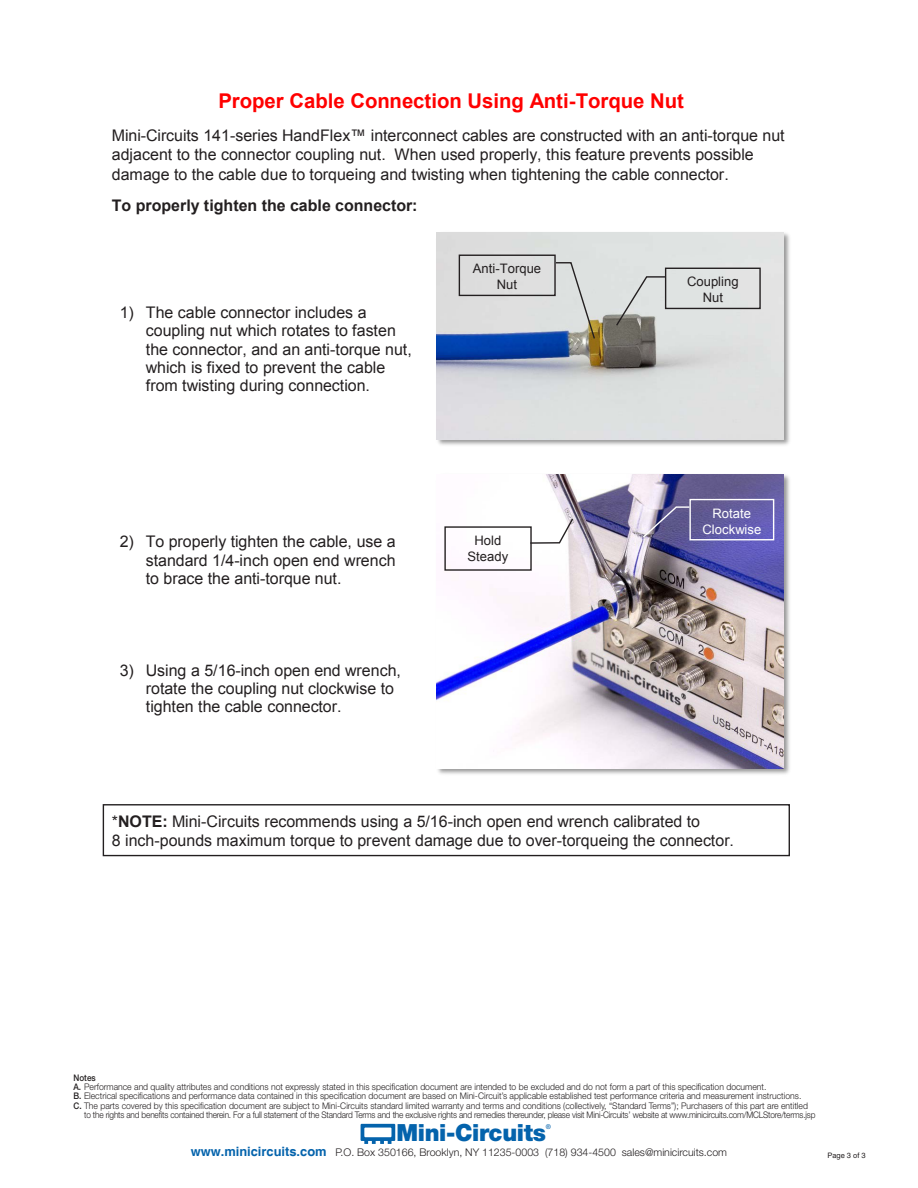
<style>
.page{position:relative;width:918px;height:1188px;background:#fff}
.page>*{position:absolute;margin:0;border:0;box-sizing:border-box;transform-origin:0 0}
.t1{font:900 23.7px "Helvetica Neue";letter-spacing:-.015em;color:#0463ac}
.t2{font:700 20.4px "Arial";letter-spacing:-.005em;color:#f00}
.t3{font:16.05px/18.3px "Arial";color:#231f20}
.t4{font:700 16.05px "Arial";color:#231f20}
.t5{font:13.05px/16px "Arial";letter-spacing:.005em;color:#231f20;text-align:center}
.t6{font:13.05px/16px "Arial";letter-spacing:.005em;color:#fff;text-align:center}
.t7{font:300 10.65px "Helvetica Neue";color:#231f20}
.t8{font:300 9.15px "Helvetica Neue";color:#231f20;scale:.95 1}
.t9{font:300 9.15px "Helvetica Neue";letter-spacing:-.02em;color:#231f20;scale:.91 1}
.t10{font:500 9.15px "Helvetica Neue";color:#231f20;scale:.9 1}
.t11{font:7.5px "Helvetica";color:#231f20}
.t12{font:500 6.6px "Helvetica Neue";color:#0463ac}
.s1{font-style:inherit}
.s2{font-weight:700}
.s3{font-weight:500}
.s4{font-family:"Helvetica";font-weight:700;font-size:12.9px;color:#0463ac}
</style>
<div class="page">
<svg style="left:361px;top:1124px;width:34px;height:20px"></svg>
<img style="left:436px;top:232px;width:354px;height:213px">
<img style="left:437px;top:233px;width:347px;height:206px">
<img style="left:436px;top:474px;width:354px;height:300px">
<img style="left:437px;top:474px;width:346px;height:294px">
<div style="left:459px;top:255px;width:97px;height:41px;border:1px solid #231f20"></div>
<svg style="left:555px;top:261px;width:41px;height:79px;background:#c7cbc9"></svg>
<div style="left:460px;top:261px;width:94px;height:28px;background:#ddd"></div>
<div style="left:665px;top:268px;width:96px;height:41px;border:1px solid #231f20"></div>
<svg style="left:615px;top:276px;width:51px;height:51px;background:#c2c5c3"></svg>
<div style="left:103px;top:804px;width:687px;height:52px;border:1px solid #231f20"></div>
<div style="left:444px;top:526px;width:88px;height:45px;border:1px solid #231f20"></div>
<svg style="left:529px;top:517px;width:45px;height:27px"></svg>
<img style="left:446px;top:533px;width:84px;height:31px">
<div style="left:689px;top:499px;width:85px;height:41px;border:1px solid #fff"></div>
<svg style="left:641px;top:506px;width:50px;height:33px;background:#8781a8"></svg>
<p class="t2" style="left:218px;top:87px;width:467px">Proper Cable Connection Using Anti-Torque Nut</p>
<p class="t3" style="left:112px;top:125px;width:674px;line-height:19.8px">Mini-Circuits 141-series HandFlex™ interconnect cables are constructed with an anti-torque nut adjacent to the connector coupling nut. When used properly, this feature prevents possible damage to the cable due to torqueing and twisting when tightening the cable connector.</p>
<p class="t4" style="left:112px;top:195px;width:307px">To properly tighten the cable connector:</p>
<p class="t3" style="left:146px;top:303px;width:268px;text-indent:-26px">1) The cable connector includes a coupling nut which rotates to fasten the connector, and an anti-torque nut, which is fixed to prevent the cable from twisting during connection.</p>
<p class="t3" style="left:146px;top:533px;width:251px;text-align:justify;text-indent:-26px">2) To properly tighten the cable, use a standard <span class="s1">1/4</span>-inch open end wrench to brace the anti-torque nut.</p>
<p class="t3" style="left:146px;top:661px;width:257px;text-indent:-26px">3) Using a 5/16-inch open end wrench, rotate the coupling nut clockwise to tighten the cable connector.</p>
<p class="t5" style="left:473px;top:261px;width:70px">Anti-Torque<br>Nut</p>
<p class="t5" style="left:468px;top:533px;width:42px">Hold<br>Steady</p>
<p class="t5" style="left:687px;top:274px;width:53px">Coupling<br>Nut</p>
<p class="t6" style="left:702px;top:505px;width:60px">Rotate<br>Clockwise</p>
<p class="t3" style="left:112px;top:811px;width:624px;line-height:19.8px">*<span class="s2">NOTE:</span> Mini-Circuits recommends using a 5/16-inch open end wrench calibrated to<br>8 inch-pounds maximum torque to prevent damage due to over-torqueing the connector.</p>
<p class="t10" style="left:74px;top:1073px;width:26px">Notes</p>
<p class="t8" style="left:74px;top:1082px;width:731px"><span class="s3">A.</span> Performance and quality attributes and conditions not expressly stated in this specification document are intended to be excluded and do not form a part of this specification document.</p>
<p class="t8" style="left:74px;top:1091px;width:768px"><span class="s3">B.</span> Electrical specifications and performance data contained in this specification document are based on Mini-Circuit’s applicable established test performance criteria and measurement instructions.</p>
<p class="t8" style="left:74px;top:1100px;width:775px"><span class="s3">C.</span> The parts covered by this specification document are subject to Mini-Circuits standard limited warranty and terms and conditions (collectively, “Standard Terms”); Purchasers of this part are entitled</p>
<p class="t9" style="left:84px;top:1109px;width:805px">to the rights and benefits contained therein. For a full statement of the Standard Terms and the exclusive rights and remedies thereunder, please visit Mini-Circuits’ website at www.minicircuits.com/MCLStore/terms.jsp</p>
<h1 class="t1" style="left:396px;top:1118px;width:151px">Mini-Circuits</h1>
<p class="t12" style="left:546px;top:1122px;width:7px">®</p>
<p class="t7" style="left:191px;top:1146px;width:538px"><span class="s4">www.minicircuits.com</span> P.O. Box 350166, Brooklyn, NY 11235-0003 (718) 934-4500 sales@minicircuits.com</p>
<p class="t11" style="left:828px;top:1151px;width:40px">Page 3 of 3</p>
</div>
